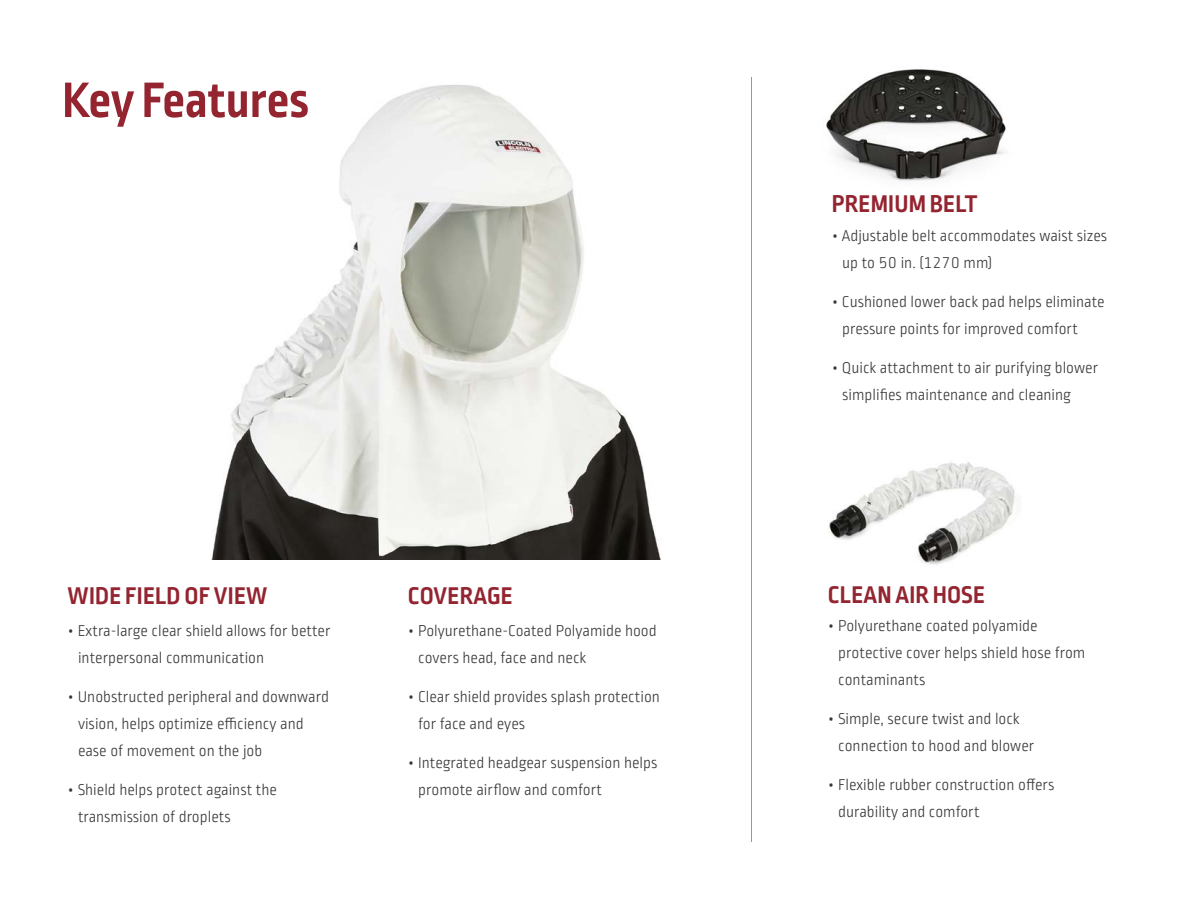
<style>
.page{position:relative;width:1188px;height:918px;background:#fff}
.page>*{position:absolute;margin:0;border:0;box-sizing:border-box;transform-origin:0 0}
.t1{font:700 52.5px "Ropa Sans Pro";color:#932430}
.t2{font:700 25.5px "Ropa Sans Pro";letter-spacing:.01em;color:#932430}
.t3{font:300 16.5px/27px "Ropa Sans Pro";color:#363636}
.s1{font-size:29.7px}
</style>
<div class="page">
<img style="left:211px;top:84px;width:451px;height:476px">
<img style="left:826px;top:69px;width:180px;height:112px">
<img style="left:829px;top:462px;width:186px;height:103px">
<hr style="left:752px;top:77px;width:1px;height:765px;background:#979797">
<h1 class="t1" style="left:62px;top:70px;width:248px">Key Features</h1>
<h2 class="t2" style="left:68px;top:581px;width:201px">WIDE FIELD OF VIEW</h2>
<h2 class="t2" style="left:408px;top:581px;width:106px">COVERAGE</h2>
<p class="t3" style="left:78px;top:618px;width:254px;text-indent:-10px"><span class="s1">•</span> Extra-large clear shield allows for better interpersonal communication</p>
<p class="t3" style="left:78px;top:684px;width:253px;text-indent:-10px"><span class="s1">•</span> Unobstructed peripheral and downward vision, helps optimize efficiency and ease of movement on the job</p>
<p class="t3" style="left:78px;top:777px;width:200px;text-indent:-10px"><span class="s1">•</span> Shield helps protect against the transmission of droplets</p>
<p class="t3" style="left:418px;top:618px;width:240px;text-indent:-10px"><span class="s1">•</span> Polyurethane-Coated Polyamide hood covers head, face and neck</p>
<p class="t3" style="left:418px;top:684px;width:243px;text-indent:-10px"><span class="s1">•</span> Clear shield provides splash protection for face and eyes</p>
<p class="t3" style="left:418px;top:750px;width:241px;text-indent:-10px"><span class="s1">•</span> Integrated headgear suspension helps promote airflow and comfort</p>
<h2 class="t2" style="left:832px;top:190px;width:148px">PREMIUM BELT</h2>
<p class="t3" style="left:842px;top:223px;width:266px;text-indent:-10px"><span class="s1">•</span> Adjustable belt accommodates waist sizes up to 50 in. (1270 mm)</p>
<p class="t3" style="left:842px;top:289px;width:264px;text-indent:-10px"><span class="s1">•</span> Cushioned lower back pad helps eliminate pressure points for improved comfort</p>
<p class="t3" style="left:842px;top:355px;width:257px;text-indent:-10px"><span class="s1">•</span> Quick attachment to air purifying blower simplifies maintenance and cleaning</p>
<h2 class="t2" style="left:828px;top:580px;width:159px">CLEAN AIR HOSE</h2>
<p class="t3" style="left:838px;top:614px;width:249px;text-indent:-10px"><span class="s1">•</span> Polyurethane coated polyamide protective cover helps shield hose from contaminants</p>
<p class="t3" style="left:838px;top:707px;width:198px;text-indent:-10px"><span class="s1">•</span> Simple, secure twist and lock connection to hood and blower</p>
<p class="t3" style="left:838px;top:773px;width:218px;text-indent:-10px"><span class="s1">•</span> Flexible rubber construction offers durability and comfort</p>
</div>
